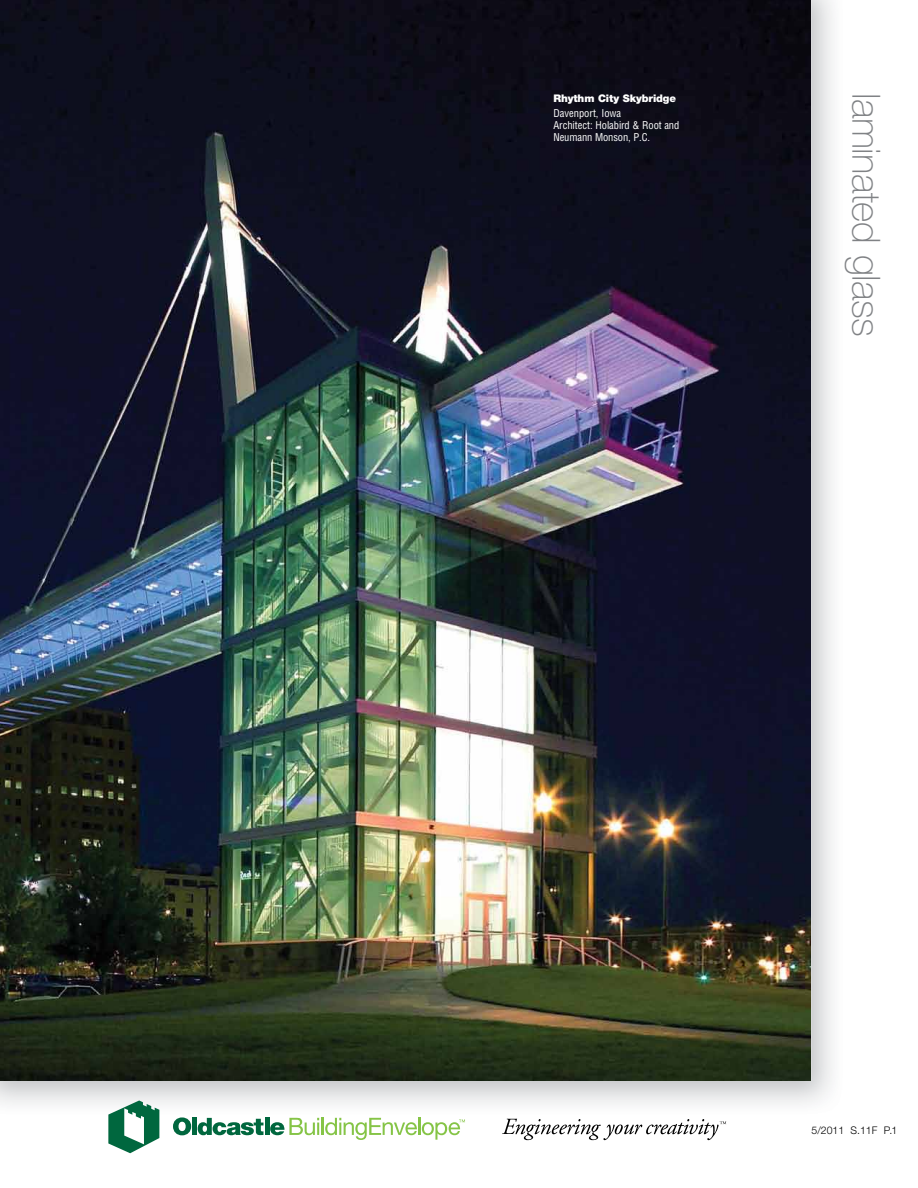
<style>
.page{position:relative;width:918px;height:1188px;background:#fff}
.page>*{position:absolute;margin:0;border:0;box-sizing:border-box;transform-origin:0 0}
.t1{font:100 39px "Helvetica Neue";letter-spacing:-.015em;color:#808285}
.t2{font:condensed 10.5px/12px "Helvetica";letter-spacing:-.01em;color:#fff}
.t3{font:900 10.5px "Helvetica Neue";letter-spacing:-.01em;color:#fff}
.t4{font:300 10.5px "Helvetica Neue";color:#000}
</style>
<div class="page">
<img style="left:0;top:0;width:833px;height:1154px">
<img style="left:0;top:0;width:811px;height:1080px">
<svg style="left:173px;top:1117px;width:18px;height:18px"></svg>
<div style="left:192px;top:1118px;width:5px;height:17px;background:#00673e"></div>
<svg style="left:198px;top:1118px;width:65px;height:17px"></svg>
<div style="left:265px;top:1118px;width:5px;height:17px;background:#00673e"></div>
<svg style="left:108px;top:1101px;width:51px;height:52px"></svg>
<svg style="left:502px;top:1119px;width:224px;height:21px"></svg>
<svg style="left:270px;top:1118px;width:195px;height:22px"></svg>
<p class="t3" style="left:553px;top:92px;width:124px">Rhythm City Skybridge</p>
<p class="t2" style="left:553px;top:107px;width:128px">Davenport, Iowa<br>Architect: Holabird &amp; Root and<br>Neumann Monson, P.C.</p>
<h1 class="t1" style="left:889px;top:93px;width:245px;rotate:90deg">laminated glass</h1>
<p class="t4" style="left:812px;top:1124px;width:87px">5/2011 S.11F P.1</p>
</div>
